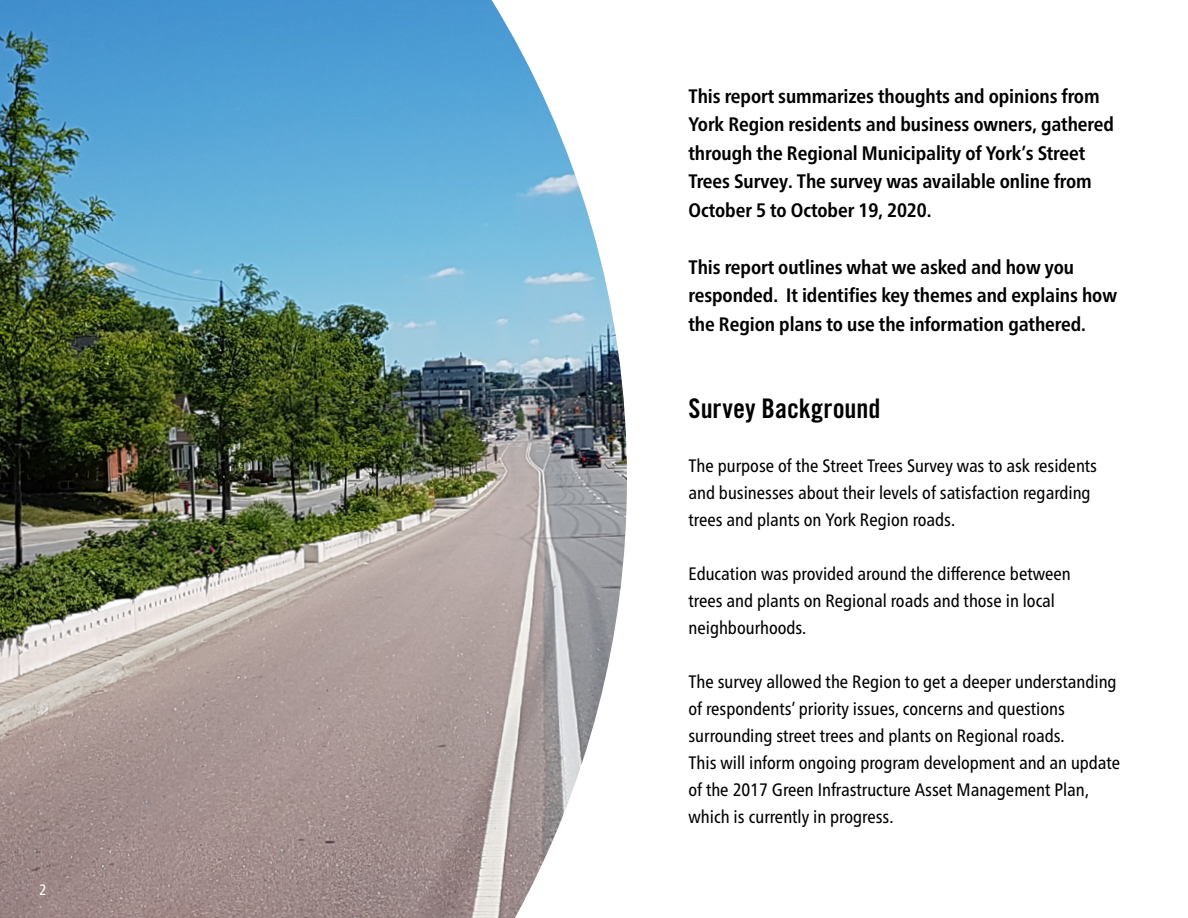
<style>
.page{position:relative;width:1188px;height:918px;background:#fff}
.page>*{position:absolute;margin:0;border:0;box-sizing:border-box;transform-origin:0 0}
.t1{font:27px "Trade Gothic LT Pro Bd Cn 20";color:#000}
.Body_Copy{font:700 condensed 19.5px/28.5px "Frutiger Neue LT Pro";letter-spacing:-.005em;color:#000}
.Body_Copy-2{font:condensed 18px/27px "Frutiger Neue LT Pro";color:#000}
.t2{font:condensed 15px "Frutiger Neue LT Pro";color:#fff}
</style>
<div class="page">
<img style="left:0;top:0;width:627px;height:918px">
<p class="t2" style="left:39px;top:881px;width:9px">2</p>
<p class="Body_Copy" style="left:688px;top:82px;width:427px">This report summarizes thoughts and opinions from York Region residents and business owners, gathered through the Regional Municipality of York’s Street Trees Survey. The survey was available online from October 5 to October 19, 2020.</p>
<p class="Body_Copy" style="left:688px;top:253px;width:430px">This report outlines what we asked and how you responded. It identifies key themes and explains how the Region plans to use the information gathered.</p>
<h2 class="t1" style="left:688px;top:392px;width:194px">Survey Background</h2>
<p class="Body_Copy-2" style="left:688px;top:452px;width:410px">The purpose of the Street Trees Survey was to ask residents and businesses about their levels of satisfaction regarding trees and plants on York Region roads.</p>
<p class="Body_Copy-2" style="left:688px;top:560px;width:384px">Education was provided around the difference between trees and plants on Regional roads and those in local neighbourhoods.</p>
<p class="Body_Copy-2" style="left:688px;top:668px;width:433px">The survey allowed the Region to get a deeper understanding of respondents’ priority issues, concerns and questions surrounding street trees and plants on Regional roads.<br>This will inform ongoing program development and an update of the 2017 Green Infrastructure Asset Management Plan, which is currently in progress.</p>
</div>
